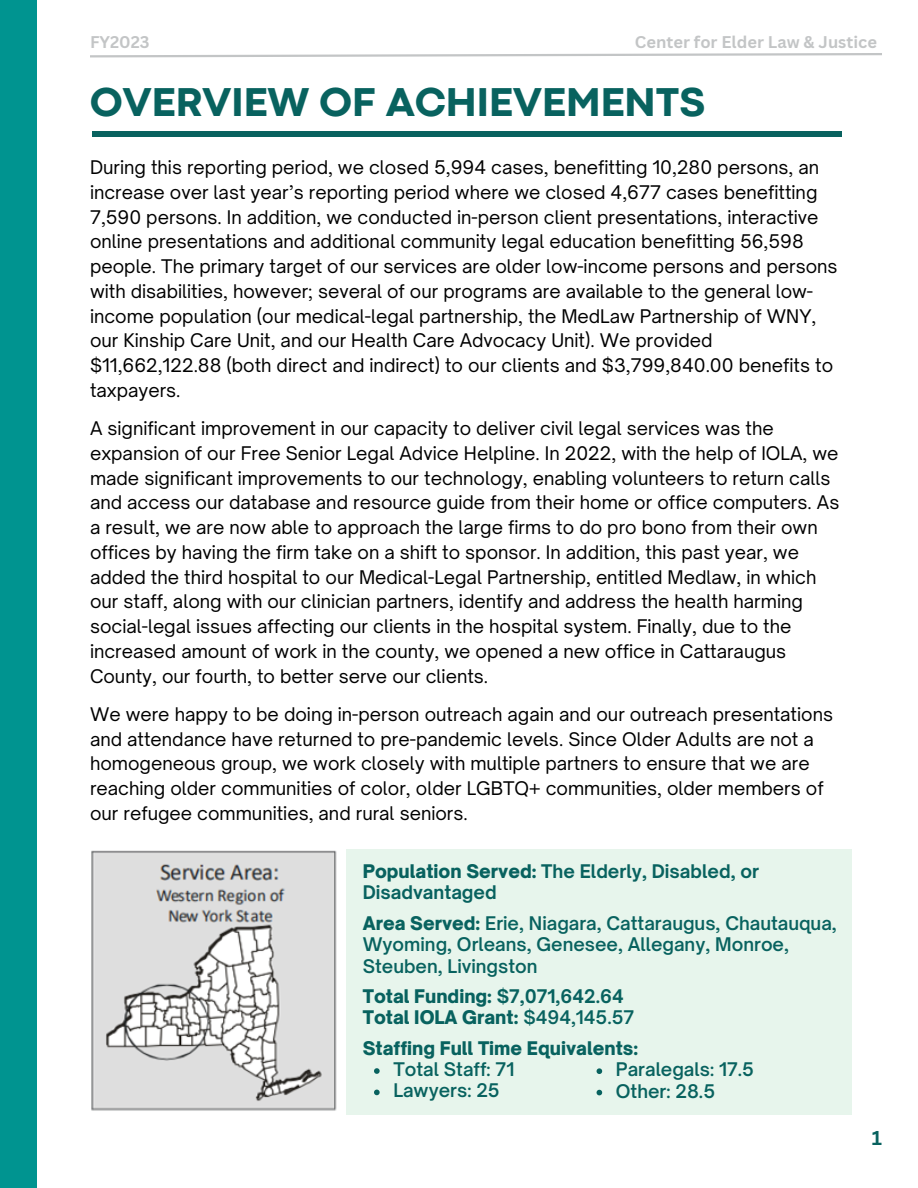
<style>
.page{position:relative;width:918px;height:1188px;background:#fff}
.page>*{position:absolute;margin:0;border:0;box-sizing:border-box;transform-origin:0 0}
.t1{font:800 42px "Codec Pro";color:#08625f}
.t2{font:700 19.5px "Canva Sans";color:#08625f}
.t3{font:18px/24.8px "Open Sauce One";color:#000}
.t4{font:600 18px/21.3px "Open Sauce One";color:#08625f}
.t5{font:900 18px "Open Sauce One";color:#08625f}
.t6{font:700 18px/21.3px "Open Sauce One";color:#08625f}
.t7{font:700 16.5px "Canva Sans";color:#c3c5c6}
.s1{font-weight:900}
.s2{font-weight:700}
.s3{font-weight:600}
</style>
<div class="page">
<div style="left:0;top:0;width:37px;height:1188px;background:#009490"></div>
<div style="left:92px;top:131px;width:750px;height:5px;background:#08625f"></div>
<svg style="left:90px;top:53px;width:792px;height:5px"></svg>
<div style="left:346px;top:849px;width:506px;height:266px;background:#e7f5ec"></div>
<img style="left:92px;top:850px;width:245px;height:261px">
<svg style="left:374px;top:1068px;width:6px;height:6px"></svg>
<svg style="left:374px;top:1090px;width:6px;height:5px"></svg>
<svg style="left:597px;top:1068px;width:5px;height:6px"></svg>
<svg style="left:597px;top:1090px;width:5px;height:5px"></svg>
<p class="t7" style="left:90px;top:31px;width:61px">FY2023</p>
<p class="t7" style="left:635px;top:31px;width:244px">Center for Elder Law &amp; Justice</p>
<p class="t1" style="left:90px;top:87px;width:617px">OVERVIEW OF ACHIEVEMENTS</p>
<p class="t3" style="left:90px;top:155px;width:749px">During this reporting period, we closed 5,994 cases, benefitting 10,280 persons, an increase over last year’s reporting period where we closed 4,677 cases benefitting 7,590 persons. In addition, we conducted in-person client presentations, interactive online presentations and additional community legal education benefitting 56,598 people. The primary target of our services are older low-income persons and persons with disabilities, however; several of our programs are available to the general low&shy;income population (our medical-legal partnership, the MedLaw Partnership of WNY, our Kinship Care Unit, and our Health Care Advocacy Unit). We provided $11,662,122.88 (both direct and indirect) to our clients and $3,799,840.00 benefits to taxpayers.</p>
<p class="t3" style="left:90px;top:416px;width:751px">A significant improvement in our capacity to deliver civil legal services was the expansion of our Free Senior Legal Advice Helpline. In 2022, with the help of IOLA, we made significant improvements to our technology, enabling volunteers to return calls and access our database and resource guide from their home or office computers. As a result, we are now able to approach the large firms to do pro bono from their own offices by having the firm take on a shift to sponsor. In addition, this past year, we added the third hospital to our Medical-Legal Partnership, entitled Medlaw, in which our staff, along with our clinician partners, identify and address the health harming social-legal issues affecting our clients in the hospital system. Finally, due to the increased amount of work in the county, we opened a new office in Cattaraugus County, our fourth, to better serve our clients.</p>
<p class="t3" style="left:90px;top:702px;width:745px">We were happy to be doing in-person outreach again and our outreach presentations and attendance have returned to pre-pandemic levels. Since Older Adults are not a homogeneous group, we work closely with multiple partners to ensure that we are reaching older communities of color, older LGBTQ+ communities, older members of our refugee communities, and rural seniors.</p>
<p class="t6" style="left:363px;top:861px;width:398px"><span class="s1">Population Served:</span> The Elderly, Disabled, or<br>Disadvantaged</p>
<p class="t4" style="left:363px;top:912px;width:476px"><span class="s1">Area Served:</span> Erie, Niagara, Cattaraugus, Chautauqua,<br>Wyoming, Orleans, Genesee, Allegany, Monroe,<br>Steuben, Livingston</p>
<p class="t5" style="left:363px;top:985px;width:263px">Total Funding: <span class="s2">$7,071,642.64</span></p>
<p class="t5" style="left:363px;top:1006px;width:273px">Total IOLA Grant: <span class="s3">$494,145.57</span></p>
<p class="t5" style="left:363px;top:1037px;width:277px">Staffing Full Time Equivalents:</p>
<p class="t4" style="left:616px;top:1059px;width:140px">Paralegals: 17.5</p>
<p class="t4" style="left:616px;top:1080px;width:101px">Other: 28.5</p>
<p class="t4" style="left:393px;top:1059px;width:123px">Total Staff: 71</p>
<p class="t4" style="left:393px;top:1080px;width:108px">Lawyers: 25</p>
<p class="t2" style="left:872px;top:1124px;width:12px">1</p>
</div>
